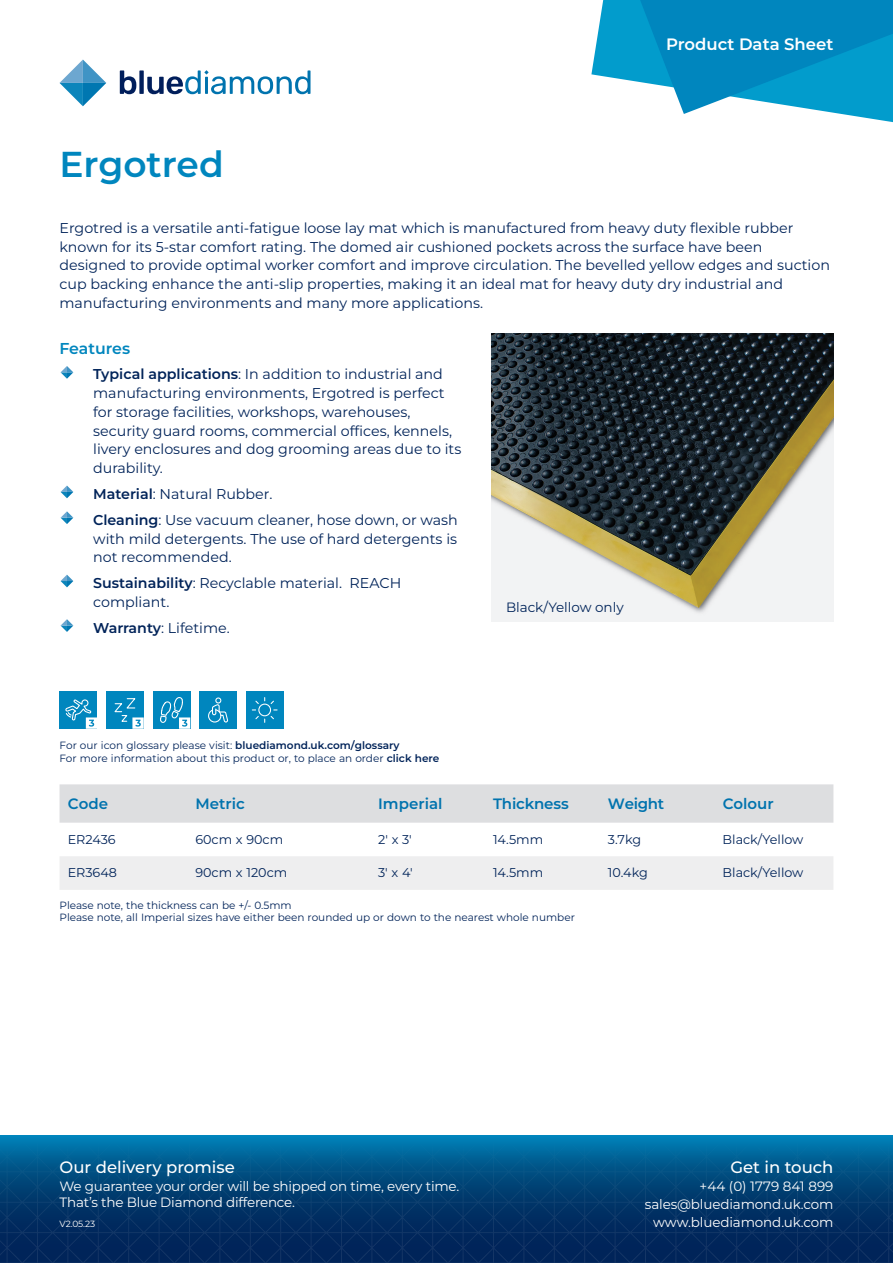
<style>
.page{position:relative;width:893px;height:1263px;background:#fff}
.page>*{position:absolute;margin:0;border:0;box-sizing:border-box;transform-origin:0 0}
.t1{font:600 36px "Montserrat";color:#0086be}
.t2{font:500 16.5px "Montserrat";color:#fff}
.t3{font:600 16.5px "Montserrat";color:#fff}
.t4{font:600 15.75px "Montserrat";color:#0086be}
.t5{font:600 15px "Montserrat";color:#0073ae}
.t6{font:14.25px/18.8px "Montserrat";color:#002359}
.t7{font:13.5px/18px "Montserrat";letter-spacing:-.015em;color:#fff;text-align:right}
.t8{font:13.5px "Montserrat";color:#002359}
.t9{font:12.75px "Montserrat";color:#002359}
.t10{font:10.5px/12.6px "Montserrat";color:#002359}
.t11{font:9px "Montserrat";color:#fff}
.s1{font-weight:600}
</style>
<div class="page">
<svg style="left:60px;top:60px;width:46px;height:46px"></svg>
<svg style="left:120px;top:70px;width:190px;height:24px"></svg>
<svg style="left:842px;top:114px;width:51px;height:9px"></svg>
<svg style="left:591px;top:0;width:302px;height:114px;background:#249ecb"></svg>
<svg style="left:0;top:1135px;width:893px;height:128px;background:#014276"></svg>
<div style="left:60px;top:784px;width:773px;height:39px;background:#dddee0"></div>
<div style="left:60px;top:856px;width:773px;height:34px;background:#eeeeef"></div>
<div style="left:153px;top:691px;width:37px;height:38px;background:#0086be"></div>
<svg style="left:160px;top:697px;width:30px;height:32px"></svg>
<div style="left:60px;top:691px;width:37px;height:38px;background:#0086be"></div>
<svg style="left:65px;top:699px;width:32px;height:30px"></svg>
<div style="left:106px;top:691px;width:38px;height:38px;background:#0086be"></div>
<svg style="left:114px;top:698px;width:30px;height:31px"></svg>
<div style="left:199px;top:691px;width:38px;height:38px;background:#0086be"></div>
<svg style="left:208px;top:697px;width:21px;height:26px"></svg>
<div style="left:246px;top:691px;width:37px;height:38px;background:#0086be"></div>
<svg style="left:252px;top:697px;width:25px;height:25px"></svg>
<svg style="left:61px;top:366px;width:12px;height:13px"></svg>
<svg style="left:61px;top:485px;width:12px;height:13px"></svg>
<svg style="left:61px;top:511px;width:12px;height:13px"></svg>
<svg style="left:61px;top:575px;width:12px;height:12px"></svg>
<svg style="left:61px;top:619px;width:12px;height:13px"></svg>
<img style="left:491px;top:333px;width:342px;height:288px">
<h1 class="t1" style="left:60px;top:139px;width:166px">Ergotred</h1>
<p class="t3" style="left:666px;top:33px;width:169px">Product Data Sheet</p>
<p class="t6" style="left:60px;top:218px;width:772px">Ergotred is a versatile anti-fatigue loose lay mat which is manufactured from heavy duty flexible rubber known for its 5-star comfort rating. The domed air cushioned pockets across the surface have been designed to provide optimal worker comfort and improve circulation. The bevelled yellow edges and suction cup backing enhance the anti-slip properties, making it an ideal mat for heavy duty dry industrial and manufacturing environments and many more applications.</p>
<p class="t4" style="left:60px;top:337px;width:72px">Features</p>
<p class="t6" style="left:93px;top:364px;width:370px"><span class="s1">Typical applications</span>: In addition to industrial and manufacturing environments, Ergotred is perfect for storage facilities, workshops, warehouses, security guard rooms, commercial offices, kennels, livery enclosures and dog grooming areas due to its durability.</p>
<p class="t6" style="left:93px;top:480px;width:366px;line-height:25.8px"><span class="s1">Material</span>: Natural Rubber.<br><span class="s1">Cleaning</span>: Use vacuum cleaner, hose down, or wash</p>
<p class="t6" style="left:93px;top:529px;width:365px">with mild detergents. The use of hard detergents is not recommended.</p>
<p class="t6" style="left:93px;top:573px;width:310px"><span class="s1">Sustainability</span>: Recyclable material. REACH compliant.</p>
<p class="t6" style="left:93px;top:618px;width:138px"><span class="s1">Warranty</span>: Lifetime.</p>
<p class="t10" style="left:60px;top:739px;width:381px">For our icon glossary please visit: <span class="s1">bluediamond.uk.com/glossary<br></span>For more information about this product or, to place an order <span class="s1">click here</span></p>
<p class="t8" style="left:506px;top:597px;width:119px">Black/Yellow only</p>
<p class="t5" style="left:68px;top:793px;width:42px">Code</p>
<p class="t5" style="left:195px;top:793px;width:51px">Metric</p>
<p class="t5" style="left:378px;top:793px;width:66px">Imperial</p>
<p class="t5" style="left:493px;top:793px;width:77px">Thickness</p>
<p class="t5" style="left:608px;top:793px;width:58px">Weight</p>
<p class="t5" style="left:723px;top:793px;width:53px">Colour</p>
<p class="t9" style="left:68px;top:830px;width:49px">ER2436</p>
<p class="t9" style="left:195px;top:830px;width:89px">60cm x 90cm</p>
<p class="t9" style="left:378px;top:830px;width:35px">2' x 3'</p>
<p class="t9" style="left:493px;top:830px;width:52px">14.5mm</p>
<p class="t9" style="left:608px;top:830px;width:35px">3.7kg</p>
<p class="t9" style="left:723px;top:830px;width:82px">Black/Yellow</p>
<p class="t9" style="left:68px;top:864px;width:51px">ER3648</p>
<p class="t9" style="left:195px;top:864px;width:94px">90cm x 120cm</p>
<p class="t9" style="left:378px;top:864px;width:36px">3' x 4'</p>
<p class="t9" style="left:493px;top:864px;width:52px">14.5mm</p>
<p class="t9" style="left:608px;top:864px;width:42px">10.4kg</p>
<p class="t9" style="left:723px;top:864px;width:82px">Black/Yellow</p>
<p class="t10" style="left:60px;top:898px;width:517px">Please note, the thickness can be +/- 0.5mm<br>Please note, all Imperial sizes have either been rounded up or down to the nearest whole number</p>
<p class="t2" style="left:60px;top:1155px;width:177px">Our delivery promise</p>
<p class="t7" style="left:60px;top:1177px;width:401px;line-height:16.2px;text-align:left">We guarantee your order will be shipped on time, every time.<br>That’s the Blue Diamond difference.</p>
<p class="t11" style="left:60px;top:1218px;width:37px">V2.05.23</p>
<p class="t2" style="left:730px;top:1155px;width:105px">Get in touch</p>
<p class="t7" style="left:645px;top:1176px;width:190px">+44 (0) 1779 841 899 sales@bluediamond.uk.com www.bluediamond.uk.com</p>
</div>
